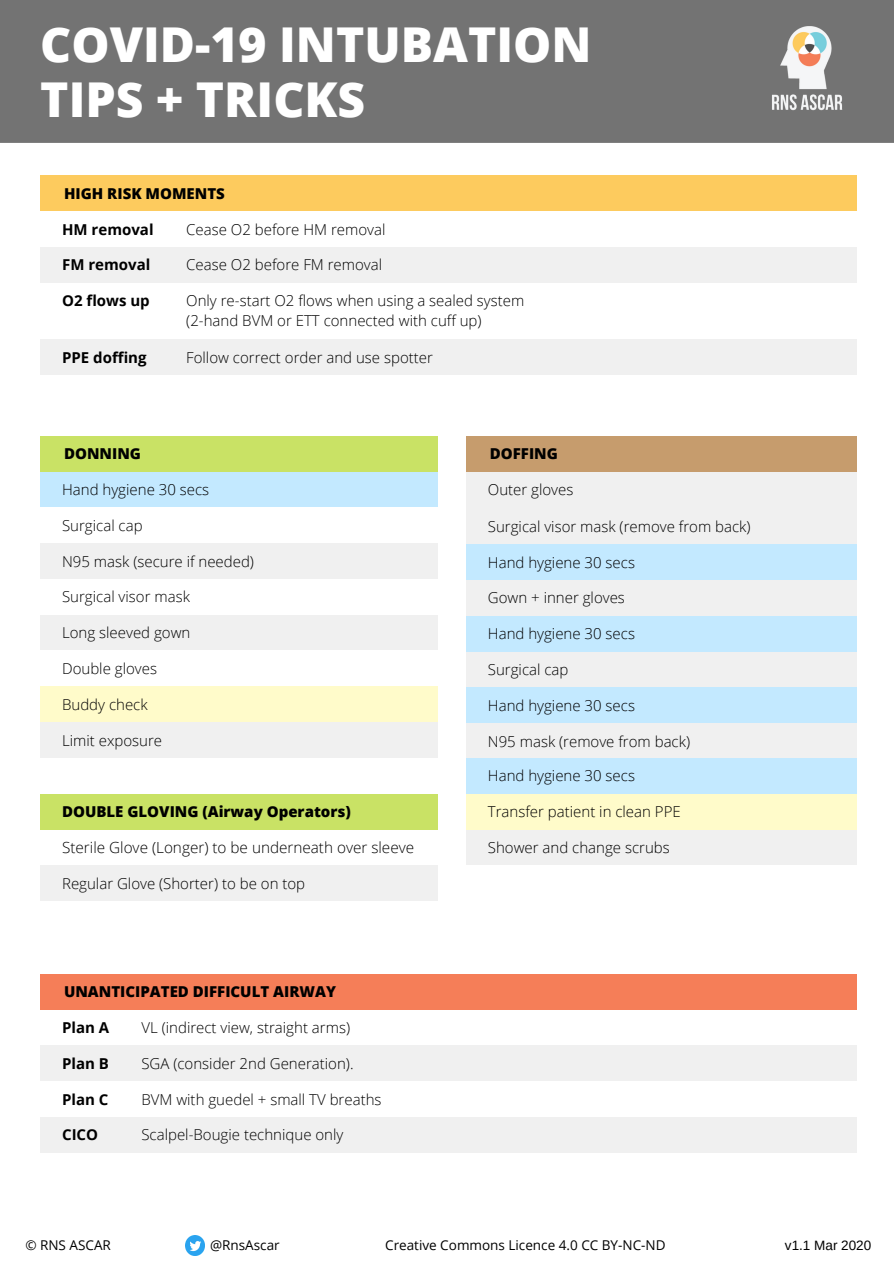
<style>
.page{position:relative;width:894px;height:1264px;background:#fff}
.page>*{position:absolute;margin:0;border:0;box-sizing:border-box;transform-origin:0 0}
.t1{font:800 48px/54.6px "Open Sans";color:#fff}
.t2{font:300 15.3px "Open Sans";color:#000}
.t3{font:300 15px/20.2px "Open Sans";color:#000}
.t4{font:800 15px "Open Sans";color:#000}
.t5{font:700 15px "Open Sans";color:#000}
.t6{font:13.5px "Open Sans";color:#000}
.t7{font:13.5px "Arimo";color:#000}
</style>
<div class="page">
<div style="left:0;top:0;width:893px;height:143px;background:#737373"></div>
<img style="left:771px;top:27px;width:71px;height:86px">
<div style="left:466px;top:471px;width:390px;height:36px;background:#f0f0f0"></div>
<div style="left:466px;top:435px;width:390px;height:36px;background:#c69c6d"></div>
<div style="left:466px;top:651px;width:390px;height:36px;background:#f0f0f0"></div>
<div style="left:466px;top:508px;width:390px;height:36px;background:#f0f0f0"></div>
<div style="left:466px;top:723px;width:390px;height:35px;background:#f0f0f0"></div>
<div style="left:466px;top:829px;width:390px;height:36px;background:#f0f0f0"></div>
<div style="left:466px;top:580px;width:390px;height:35px;background:#f0f0f0"></div>
<div style="left:466px;top:687px;width:390px;height:36px;background:#c3e9ff"></div>
<div style="left:466px;top:758px;width:390px;height:35px;background:#c3e9ff"></div>
<div style="left:466px;top:793px;width:390px;height:36px;background:#fffbca"></div>
<div style="left:466px;top:544px;width:390px;height:36px;background:#c3e9ff"></div>
<div style="left:466px;top:615px;width:390px;height:36px;background:#c3e9ff"></div>
<div style="left:40px;top:471px;width:397px;height:36px;background:#c3e9ff"></div>
<div style="left:40px;top:436px;width:397px;height:35px;background:#c9e265"></div>
<div style="left:40px;top:973px;width:816px;height:36px;background:#f57e58"></div>
<div style="left:40px;top:543px;width:397px;height:36px;background:#f0f0f0"></div>
<div style="left:40px;top:614px;width:397px;height:36px;background:#f0f0f0"></div>
<div style="left:40px;top:722px;width:397px;height:35px;background:#f0f0f0"></div>
<div style="left:40px;top:1045px;width:816px;height:36px;background:#f0f0f0"></div>
<div style="left:40px;top:579px;width:397px;height:36px;background:#fff"></div>
<div style="left:40px;top:1116px;width:816px;height:36px;background:#f0f0f0"></div>
<div style="left:40px;top:686px;width:397px;height:36px;background:#fffbca"></div>
<img style="left:185px;top:1235px;width:20px;height:19px">
<div style="left:40px;top:175px;width:816px;height:36px;background:#fdcb5e"></div>
<div style="left:40px;top:247px;width:816px;height:36px;background:#f0f0f0"></div>
<div style="left:40px;top:339px;width:816px;height:36px;background:#f0f0f0"></div>
<div style="left:40px;top:793px;width:397px;height:36px;background:#c9e265"></div>
<div style="left:40px;top:865px;width:397px;height:36px;background:#f0f0f0"></div>
<h1 class="t1" style="left:40px;top:16px;width:552px">COVID-19 INTUBATION<br>TIPS + TRICKS</h1>
<p class="t4" style="left:64px;top:183px;width:162px">HIGH RISK MOMENTS</p>
<p class="t5" style="left:62px;top:218px;width:93px">HM removal</p>
<p class="t3" style="left:186px;top:219px;width:200px">Cease O2 before HM removal</p>
<p class="t3" style="left:186px;top:254px;width:197px">Cease O2 before FM removal</p>
<p class="t3" style="left:186px;top:290px;width:339px">Only re-start O2 flows when using a sealed system (2-hand BVM or ETT connected with cuff up)</p>
<p class="t3" style="left:186px;top:347px;width:248px">Follow correct order and use spotter</p>
<p class="t5" style="left:62px;top:254px;width:90px">FM removal</p>
<p class="t5" style="left:62px;top:290px;width:89px">O2 flows up</p>
<p class="t5" style="left:62px;top:347px;width:86px">PPE doffing</p>
<p class="t4" style="left:64px;top:443px;width:78px">DONNING</p>
<p class="t3" style="left:62px;top:479px;width:148px">Hand hygiene 30 secs</p>
<p class="t3" style="left:62px;top:515px;width:82px">Surgical cap</p>
<p class="t3" style="left:62px;top:550px;width:193px">N95 mask (secure if needed)</p>
<p class="t3" style="left:62px;top:586px;width:129px">Surgical visor mask</p>
<p class="t3" style="left:62px;top:622px;width:130px">Long sleeved gown</p>
<p class="t3" style="left:62px;top:658px;width:96px">Double gloves</p>
<p class="t3" style="left:62px;top:693px;width:87px">Buddy check</p>
<p class="t3" style="left:62px;top:729px;width:102px">Limit exposure</p>
<p class="t4" style="left:62px;top:800px;width:290px">DOUBLE GLOVING (Airway Operators)</p>
<p class="t2" style="left:62px;top:836px;width:353px">Sterile Glove (Longer) to be underneath over sleeve</p>
<p class="t3" style="left:62px;top:872px;width:244px">Regular Glove (Shorter) to be on top</p>
<p class="t4" style="left:64px;top:981px;width:273px">UNANTICIPATED DIFFICULT AIRWAY</p>
<p class="t5" style="left:62px;top:1016px;width:49px">Plan A</p>
<p class="t3" style="left:141px;top:1017px;width:210px">VL (indirect view, straight arms)</p>
<p class="t3" style="left:141px;top:1052px;width:213px">SGA (consider 2nd Generation).</p>
<p class="t3" style="left:141px;top:1088px;width:241px">BVM with guedel + small TV breaths</p>
<p class="t3" style="left:141px;top:1124px;width:203px">Scalpel-Bougie technique only</p>
<p class="t5" style="left:62px;top:1052px;width:48px">Plan B</p>
<p class="t5" style="left:62px;top:1088px;width:48px">Plan C</p>
<p class="t5" style="left:62px;top:1124px;width:38px">CICO</p>
<p class="t4" style="left:489px;top:443px;width:69px">DOFFING</p>
<p class="t3" style="left:488px;top:479px;width:87px">Outer gloves</p>
<p class="t3" style="left:488px;top:516px;width:264px">Surgical visor mask (remove from back)</p>
<p class="t3" style="left:488px;top:551px;width:148px">Hand hygiene 30 secs</p>
<p class="t3" style="left:488px;top:587px;width:138px">Gown + inner gloves</p>
<p class="t3" style="left:488px;top:623px;width:148px">Hand hygiene 30 secs</p>
<p class="t3" style="left:488px;top:659px;width:82px">Surgical cap</p>
<p class="t3" style="left:488px;top:694px;width:148px">Hand hygiene 30 secs</p>
<p class="t3" style="left:488px;top:730px;width:204px">N95 mask (remove from back)</p>
<p class="t3" style="left:488px;top:765px;width:148px">Hand hygiene 30 secs</p>
<p class="t3" style="left:488px;top:801px;width:194px">Transfer patient in clean PPE</p>
<p class="t3" style="left:488px;top:836px;width:183px">Shower and change scrubs</p>
<p class="t6" style="left:25px;top:1235px;width:87px">© RNS ASCAR</p>
<p class="t6" style="left:210px;top:1235px;width:71px">@RnsAscar</p>
<p class="t6" style="left:385px;top:1235px;width:282px">Creative Commons Licence 4.0 CC BY-NC-ND</p>
<p class="t7" style="left:784px;top:1237px;width:88px">v1.1 Mar 2020</p>
</div>
